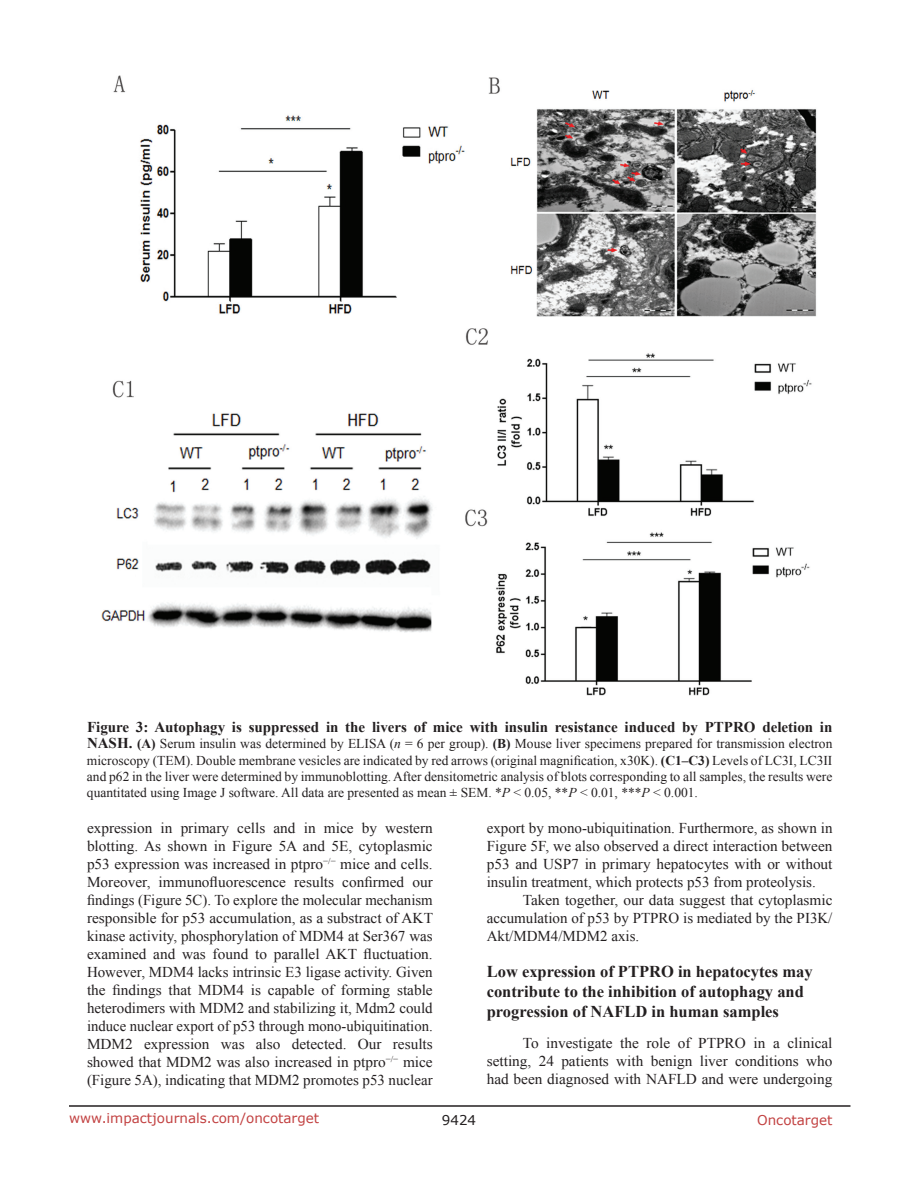
<style>
.page{position:relative;width:918px;height:1188px;background:#fff}
.page>*{position:absolute;margin:0;border:0;box-sizing:border-box;transform-origin:0 0}
.t1{font:700 16.5px/19.8px "Times New Roman";color:#231f20}
.t2{font:15px/18px "Times New Roman";color:#231f20;text-align:justify}
.t3{font:700 15px "Times New Roman";color:#231f20}
.t4{font:13.5px/16.2px "Times New Roman";color:#231f20;text-align:justify}
.t5{font:13.5px "Verdana";color:#c24141}
.t6{font:13.5px "Verdana";color:#231f20}
.s1{font-weight:700;font-size:15px}
.s2{font-weight:700}
.s3{font-style:italic}
</style>
<div class="page">
<hr style="left:69px;top:1105px;width:781px;height:2px;background:#231f20">
<img style="left:102px;top:75px;width:715px;height:621px">
<p class="t3" style="left:87px;top:717px;width:747px">Figure 3: Autophagy is suppressed in the livers of mice with insulin resistance induced by PTPRO deletion in</p>
<p class="t4" style="left:87px;top:736px;width:747px"><span class="s1">NASH.</span> <span class="s2">(A)</span> Serum insulin was determined by ELISA (<span class="s3">n</span> = 6 per group). <span class="s2">(B)</span> Mouse liver specimens prepared for transmission electron microscopy (TEM). Double membrane vesicles are indicated by red arrows (original magnification, x30K). <span class="s2">(C1–C3)</span> Levels of LC3I, LC3II and p62 in the liver were determined by immunoblotting. After densitometric analysis of blots corresponding to all samples, the results were quantitated using Image J software. All data are presented as mean ± SEM. *<span class="s3">P</span> &lt; 0.05, **<span class="s3">P</span> &lt; 0.01, ***<span class="s3">P</span> &lt; 0.001.</p>
<p class="t2" style="left:87px;top:819px;width:348px">expression in primary cells and in mice by western blotting. As shown in Figure 5A and 5E, cytoplasmic p53 expression was increased in ptpro<sup>−/−</sup> mice and cells.<br>Moreover, immunofluorescence results confirmed our findings (Figure 5C). To explore the molecular mechanism responsible for p53 accumulation, as a substract of AKT kinase activity, phosphorylation of MDM4 at Ser367 was examined and was found to parallel AKT fluctuation.<br>However, MDM4 lacks intrinsic E3 ligase activity. Given the findings that MDM4 is capable of forming stable heterodimers with MDM2 and stabilizing it, Mdm2 could induce nuclear export of p53 through mono-ubiquitination.<br>MDM2 expression was also detected. Our results showed that MDM2 was also increased in ptpro<sup>−/−</sup> mice (Figure 5A), indicating that MDM2 promotes p53 nuclear</p>
<p class="t2" style="left:487px;top:819px;width:347px">export by mono-ubiquitination. Furthermore, as shown in Figure 5F, we also observed a direct interaction between p53 and USP7 in primary hepatocytes with or without insulin treatment, which protects p53 from proteolysis.</p>
<p class="t2" style="left:487px;top:891px;width:347px;text-indent:36px">Taken together, our data suggest that cytoplasmic accumulation of p53 by PTPRO is mediated by the PI3K/ Akt/MDM4/MDM2 axis.</p>
<p class="t1" style="left:487px;top:961px;width:328px">Low expression of PTPRO in hepatocytes may contribute to the inhibition of autophagy and progression of NAFLD in human samples</p>
<p class="t2" style="left:487px;top:1034px;width:347px;text-indent:36px">To investigate the role of PTPRO in a clinical setting, 24 patients with benign liver conditions who had been diagnosed with NAFLD and were undergoing</p>
<p class="t5" style="left:69px;top:1109px;width:252px">www.impactjournals.com/oncotarget</p>
<p class="t6" style="left:442px;top:1111px;width:36px">9424</p>
<p class="t5" style="left:757px;top:1111px;width:77px">Oncotarget</p>
</div>
